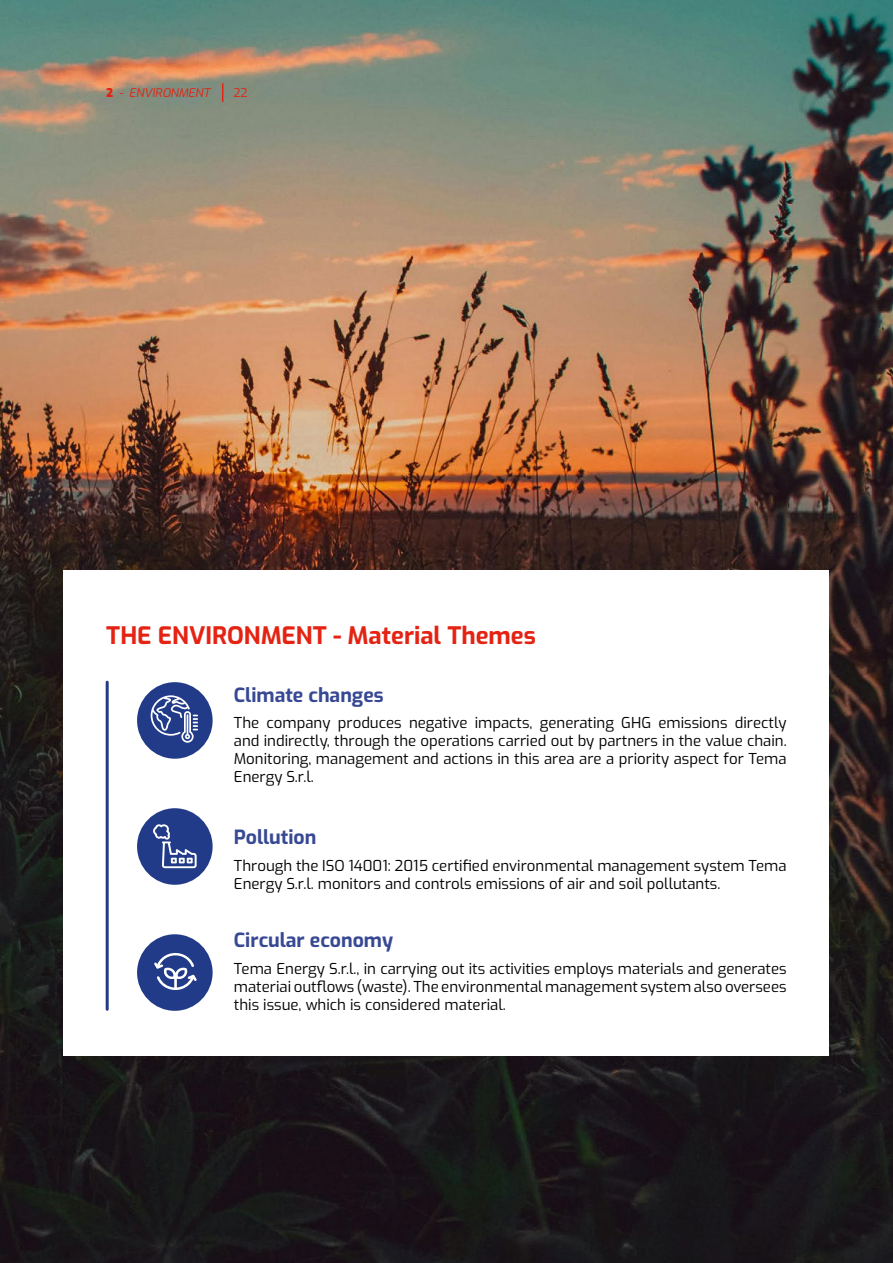
<style>
.page{position:relative;width:893px;height:1263px;background:#fff}
.page>*{position:absolute;margin:0;border:0;box-sizing:border-box;transform-origin:0 0}
.t1{font:700 24px "Exo";color:#e42313}
.t2{font:700 19.5px "Exo";color:#384994}
.t3{font:15px/18px "Exo";color:#000;text-align:justify}
.t4{font:italic 12px "Exo";color:#e42313}
.t5{font:12px "Exo";color:#e42313}
.s1{font-weight:900;font-style:normal}
</style>
<div class="page">
<img style="left:0;top:0;width:893px;height:1263px">
<div style="left:64px;top:570px;width:765px;height:485px;background:#fff"></div>
<hr style="left:106px;top:682px;width:3px;height:327px;background:#213b89">
<div style="left:137px;top:682px;width:76px;height:77px;background:#213b89;border-radius:50%"></div>
<svg style="left:151px;top:695px;width:47px;height:48px"></svg>
<div style="left:137px;top:808px;width:76px;height:77px;background:#213b89;border-radius:50%"></div>
<svg style="left:153px;top:824px;width:44px;height:44px"></svg>
<div style="left:137px;top:934px;width:76px;height:77px;background:#213b89;border-radius:50%"></div>
<svg style="left:154px;top:953px;width:43px;height:37px"></svg>
<svg style="left:222px;top:84px;width:1px;height:17px"></svg>
<p class="t4" style="left:106px;top:84px;width:106px"><span class="s1">2</span> - ENVIRONMENT</p>
<p class="t5" style="left:233px;top:84px;width:16px">22</p>
<h1 class="t1" style="left:106px;top:617px;width:431px">THE ENVIRONMENT - Material Themes</h1>
<h2 class="t2" style="left:234px;top:680px;width:151px">Climate changes</h2>
<p class="t3" style="left:234px;top:713px;width:554px">The company produces negative impacts, generating GHG emissions directly and indirectly, through the operations carried out by partners in the value chain.<br>Monitoring, management and actions in this area are a priority aspect for Tema Energy S.r.l.</p>
<h2 class="t2" style="left:234px;top:822px;width:84px">Pollution</h2>
<p class="t3" style="left:234px;top:855px;width:554px">Through the ISO 14001: 2015 certified environmental management system Tema<br>Energy S.r.l. monitors and controls emissions of air and soil pollutants.</p>
<h2 class="t2" style="left:234px;top:925px;width:161px">Circular economy</h2>
<p class="t3" style="left:234px;top:958px;width:554px">Tema Energy S.r.l., in carrying out its activities employs materials and generates materiai outflows (waste). The environmental management system also oversees this issue, which is considered material.</p>
</div>
